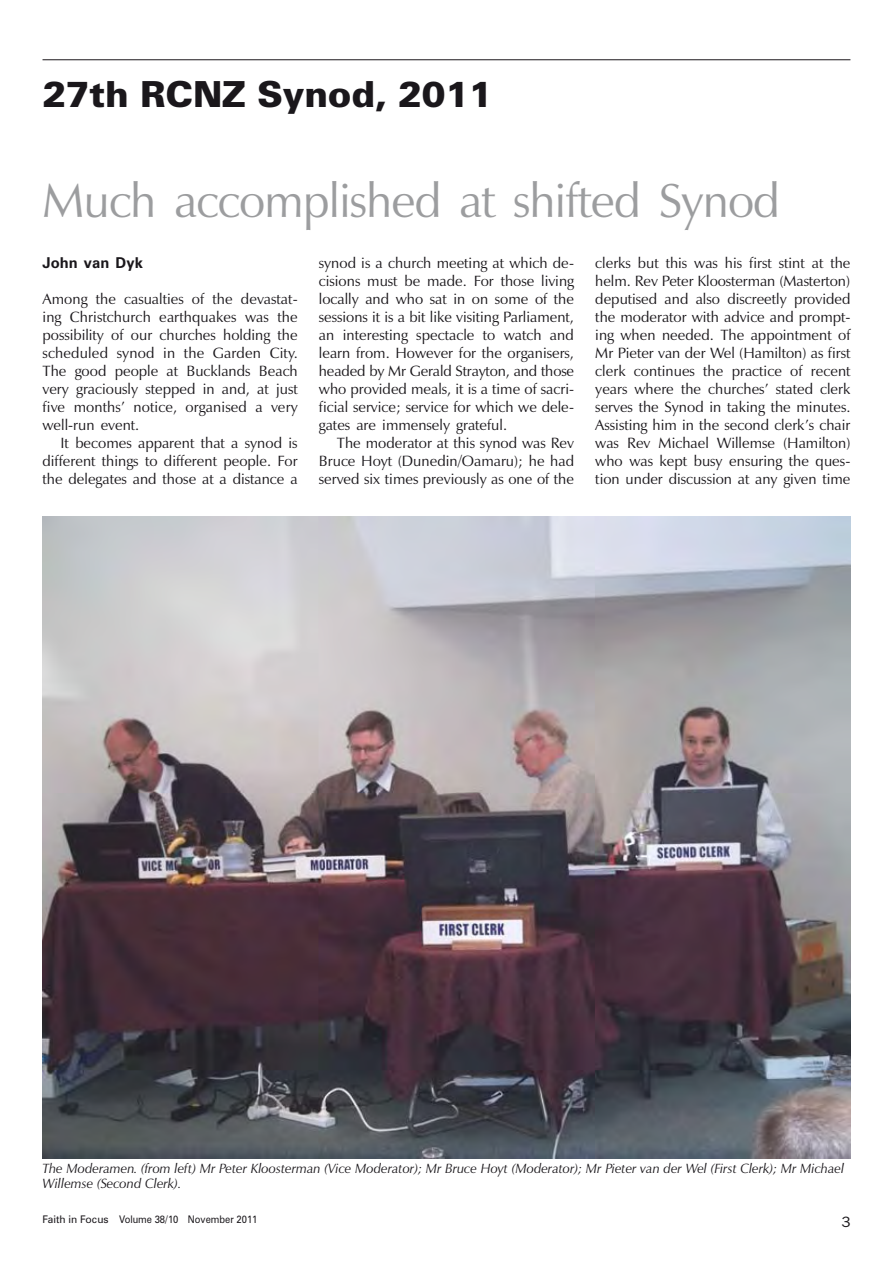
<style>
.page{position:relative;width:893px;height:1263px;background:#fff}
.page>*{position:absolute;margin:0;border:0;box-sizing:border-box;transform-origin:0 0}
.t1{font:48px "Zapf Humanist 601 BT";letter-spacing:-.02em;color:#9c9d9f}
.t2{font:900 36px "Zurich BT";letter-spacing:-.005em;color:#1a171b}
.t3{font:15px/18px "Zapf Humanist 601 BT";color:#1a171b;text-align:justify}
.t4{font:700 15px "Zurich BT";color:#1a171b}
.t5{font:italic 13.5px/15px "Zapf Humanist 601 BT";color:#1a171b}
.t6{font:10.5px "Zurich BT";color:#1a171b}
</style>
<div class="page">
<hr style="left:43px;top:59px;width:807px;height:1px;background:#1a171b">
<img style="left:43px;top:517px;width:807px;height:641px">
<h2 class="t2" style="left:43px;top:72px;width:451px">27th RCNZ Synod, 2011</h2>
<h1 class="t1" style="left:43px;top:171px;width:739px">Much accomplished at shifted Synod</h1>
<p class="t4" style="left:43px;top:254px;width:102px">John van Dyk</p>
<p class="t3" style="left:43px;top:290px;width:257px">Among the casualties of the devastat&shy;ing Christchurch earthquakes was the possibility of our churches holding the scheduled synod in the Garden City.<br>The good people at Bucklands Beach very graciously stepped in and, at just five months’ notice, organised a very well-run event.</p>
<p class="t3" style="left:43px;top:434px;width:257px;text-indent:18px">It becomes apparent that a synod is different things to different people. For the delegates and those at a distance a</p>
<p class="t3" style="left:319px;top:254px;width:257px">synod is a church meeting at which de&shy;cisions must be made. For those living locally and who sat in on some of the sessions it is a bit like visiting Parliament, an interesting spectacle to watch and learn from. However for the organisers, headed by Mr Gerald Strayton, and those who provided meals, it is a time of sacri&shy;ficial service; service for which we dele&shy;gates are immensely grateful.</p>
<p class="t3" style="left:319px;top:434px;width:257px;text-indent:18px">The moderator at this synod was Rev Bruce Hoyt (Dunedin/Oamaru); he had served six times previously as one of the</p>
<p class="t3" style="left:595px;top:254px;width:257px">clerks but this was his first stint at the helm. Rev Peter Kloosterman (Masterton) deputised and also discreetly provided the moderator with advice and prompt&shy;ing when needed. The appointment of Mr Pieter van der Wel (Hamilton) as first clerk continues the practice of recent years where the churches’ stated clerk serves the Synod in taking the minutes.<br>Assisting him in the second clerk’s chair was Rev Michael Willemse (Hamilton) who was kept busy ensuring the ques&shy;tion under discussion at any given time</p>
<p class="t5" style="left:43px;top:1161px;width:803px">The Moderamen. (from left) Mr Peter Kloosterman (Vice Moderator); Mr Bruce Hoyt (Moderator); Mr Pieter van der Wel (First Clerk); Mr Michael<br>Willemse (Second Clerk).</p>
<p class="t6" style="left:43px;top:1213px;width:216px">Faith in Focus Volume 38/10 November 2011</p>
</div>
